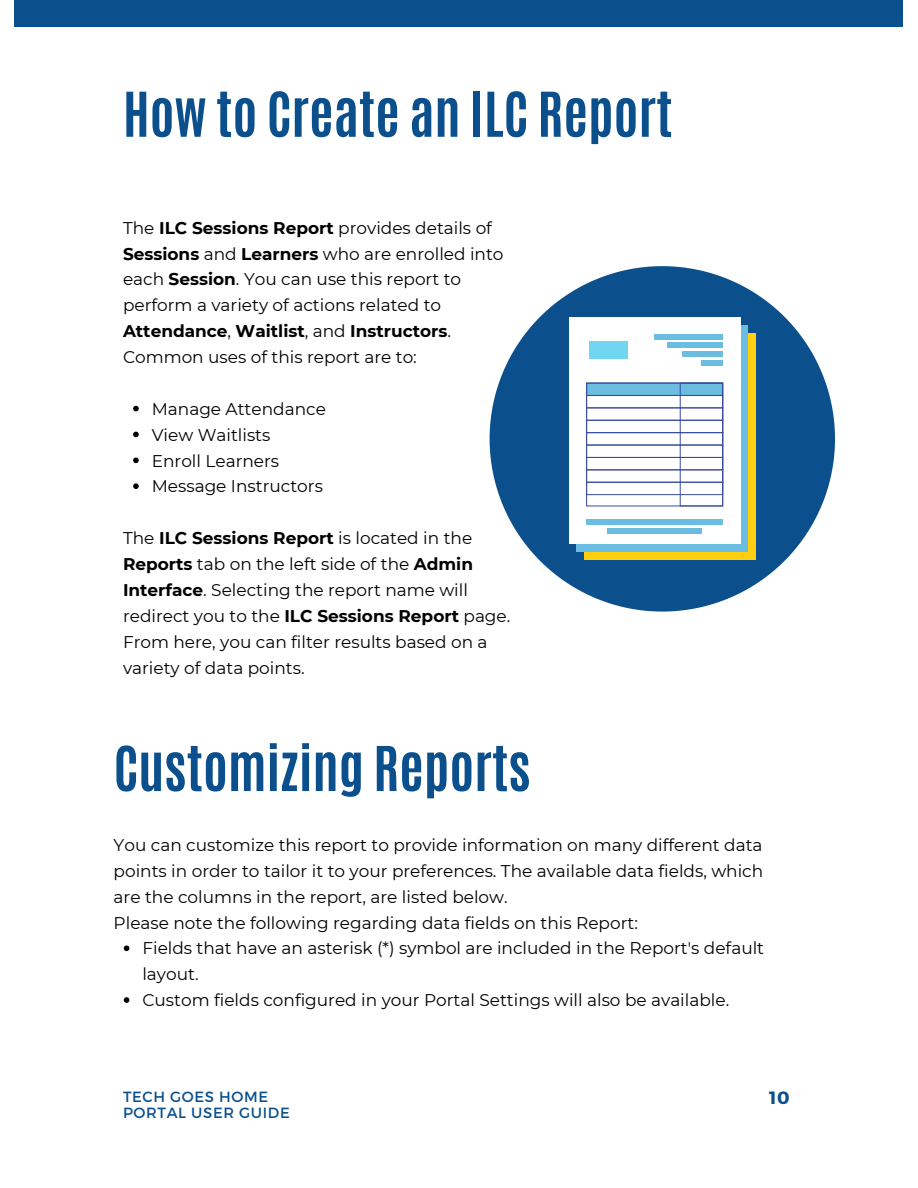
<style>
.page{position:relative;width:918px;height:1188px;background:#fff}
.page>*{position:absolute;margin:0;border:0;box-sizing:border-box;transform-origin:0 0}
.t1{font:700 52.5px "Antonio";color:#0b508c}
.t2{font:700 17.85px "Montserrat";color:#0b508c}
.t3{font:16.95px/25.8px "Montserrat";color:#000}
.t4{font:14.7px "Montserrat";letter-spacing:.045em;color:#0b508c}
.s1{font-weight:700}
</style>
<div class="page">
<div style="left:15px;top:0;width:888px;height:27px;background:#0b508c"></div>
<svg style="left:124px;top:945px;width:5px;height:6px"></svg>
<svg style="left:124px;top:997px;width:5px;height:6px"></svg>
<svg style="left:490px;top:266px;width:345px;height:346px;fill:#0b508c"></svg>
<div style="left:584px;top:334px;width:171px;height:226px;background:#ffcf10"></div>
<div style="left:576px;top:326px;width:171px;height:226px;background:#6abce1"></div>
<div style="left:569px;top:318px;width:171px;height:226px;background:#fff"></div>
<div style="left:587px;top:383px;width:136px;height:12px;background:#6abce1"></div>
<div style="left:586px;top:383px;width:137px;height:13px;border:1px solid #364b9b"></div>
<div style="left:586px;top:395px;width:137px;height:13px;border:1px solid #364b9b"></div>
<div style="left:586px;top:420px;width:137px;height:13px;border:1px solid #364b9b"></div>
<div style="left:586px;top:445px;width:137px;height:13px;border:1px solid #364b9b"></div>
<div style="left:586px;top:457px;width:137px;height:13px;border:1px solid #364b9b"></div>
<div style="left:586px;top:482px;width:137px;height:13px;border:1px solid #364b9b"></div>
<div style="left:680px;top:383px;width:43px;height:123px;border:1px solid #364b9b"></div>
<div style="left:589px;top:342px;width:39px;height:17px;background:#71d7f1"></div>
<div style="left:655px;top:334px;width:68px;height:6px;background:#6abce1"></div>
<div style="left:587px;top:519px;width:136px;height:6px;background:#6abce1"></div>
<div style="left:608px;top:528px;width:94px;height:6px;background:#6abce1"></div>
<div style="left:667px;top:342px;width:56px;height:6px;background:#6abce1"></div>
<div style="left:682px;top:351px;width:41px;height:6px;background:#6abce1"></div>
<div style="left:701px;top:360px;width:22px;height:6px;background:#6abce1"></div>
<svg style="left:133px;top:406px;width:6px;height:5px"></svg>
<svg style="left:133px;top:432px;width:6px;height:5px"></svg>
<svg style="left:133px;top:458px;width:6px;height:5px"></svg>
<svg style="left:133px;top:483px;width:6px;height:6px"></svg>
<p class="t1" style="left:123px;top:77px;width:551px">How to Create an ILC Report</p>
<h2 class="t3" style="left:123px;top:215px;width:382px">The <span class="s1">ILC Sessions Report</span> provides details of <span class="s1">Sessions</span> and <span class="s1">Learners</span> who are enrolled into each <span class="s1">Session</span>. You can use this report to perform a variety of actions related to <span class="s1">Attendance</span>, <span class="s1">Waitlist</span>, and <span class="s1">Instructors</span>.<br>Common uses of this report are to:</h2>
<p class="t3" style="left:152px;top:396px;width:176px">Manage Attendance</p>
<h1 class="t3" style="left:152px;top:422px;width:120px">View Waitlists</h1>
<h2 class="t3" style="left:152px;top:448px;width:129px">Enroll Learners</h2>
<p class="t3" style="left:152px;top:473px;width:173px">Message Instructors</p>
<p class="t3" style="left:123px;top:525px;width:389px">The <span class="s1">ILC Sessions Report</span> is located in the <span class="s1">Reports</span> tab on the left side of the <span class="s1">Admin Interface</span>. Selecting the report name will redirect you to the <span class="s1">ILC Sessions Report</span> page.<br>From here, you can filter results based on a variety of data points.</p>
<p class="t1" style="left:114px;top:731px;width:418px">Customizing Reports</p>
<h1 class="t3" style="left:114px;top:832px;width:651px">You can customize this report to provide information on many different data points in order to tailor it to your preferences. The available data fields, which are the columns in the report, are listed below.<br>Please note the following regarding data fields on this Report:</h1>
<h2 class="t3" style="left:142px;top:936px;width:623px">Fields that have an asterisk (*) symbol are included in the Report's default layout.</h2>
<p class="t3" style="left:142px;top:987px;width:588px">Custom fields configured in your Portal Settings will also be available.</p>
<p class="t4" style="left:123px;top:1087px;width:147px">TECH GOES HOME</p>
<p class="t4" style="left:123px;top:1103px;width:168px">PORTAL USER GUIDE</p>
<p class="t2" style="left:769px;top:1086px;width:22px">10</p>
</div>
